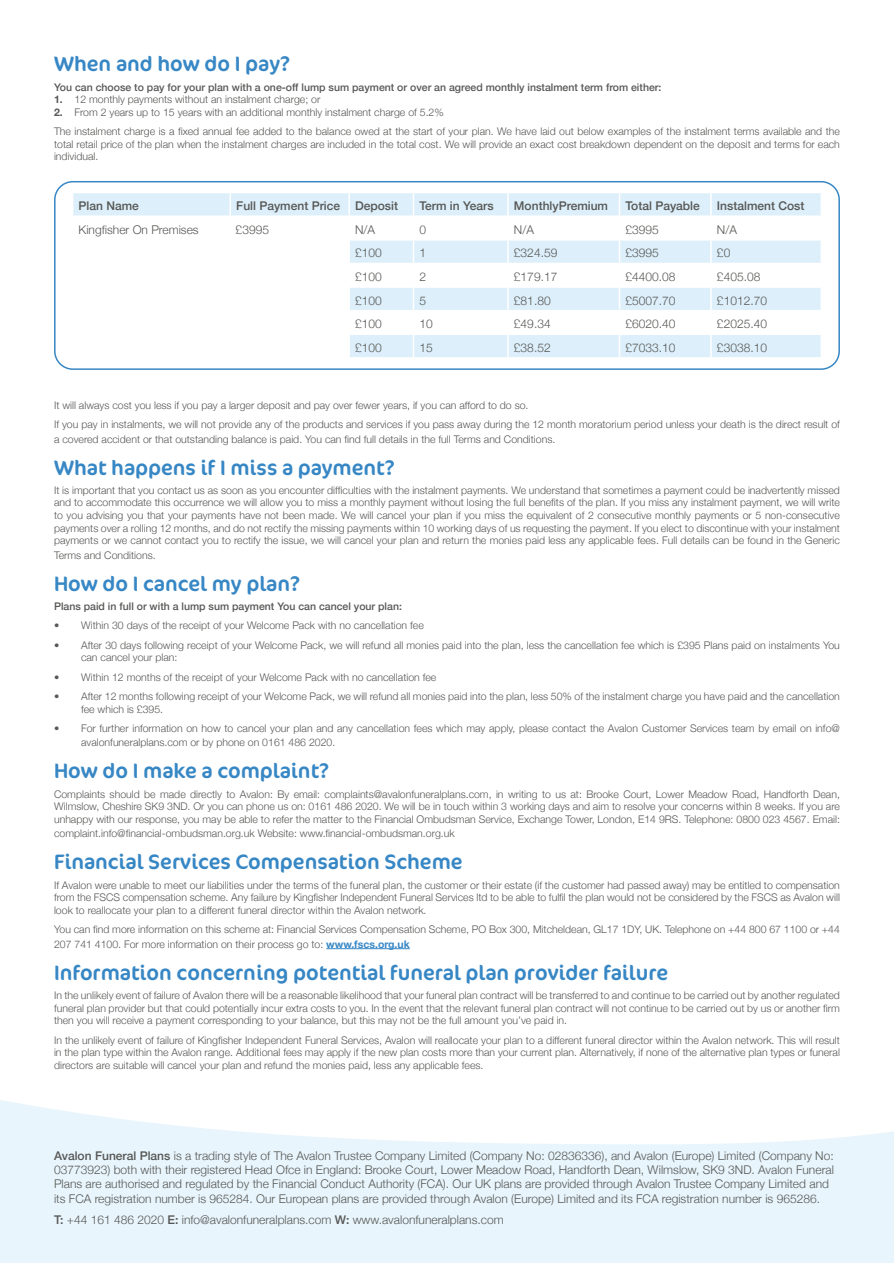
<style>
.page{position:relative;width:894px;height:1263px;background:#fff}
.page>*{position:absolute;margin:0;border:0;box-sizing:border-box;transform-origin:0 0}
.t1{font:21px "Cocon Pro";color:#3787c5}
.t2{font:300 12px/14.4px "Helvetica Neue";color:#575755}
.t3{font:500 12px "Helvetica Neue";color:#575755}
.t4{font:300 10.5px/12.6px "Helvetica Neue";color:#575755;text-align:justify}
.t5{font:500 10.5px "Helvetica Neue";color:#575755}
.s1{font-weight:700}
.s2{font-weight:700;color:#3787c5}
.s3{font-weight:500}
</style>
<div class="page">
<svg style="left:0;top:1100px;width:893px;height:163px;fill:#e8f5fc"></svg>
<hr style="left:326px;top:948px;width:83px;height:1px;background:#3787c5">
<svg style="left:73px;top:193px;width:748px;height:164px"></svg>
<div style="left:54px;top:181px;width:785px;height:189px;border:2px solid #3787c5;border-radius:18px"></div>
<p class="t1" style="left:54px;top:50px;width:237px">When and how do I pay?</p>
<p class="t5" style="left:54px;top:78px;width:608px">You can choose to pay for your plan with a one-off lump sum payment or over an agreed monthly instalment term from either:</p>
<p class="t4" style="left:54px;top:92px;width:268px"><span class="s1">1.</span> 12 monthly payments without an instalment charge; or</p>
<p class="t4" style="left:54px;top:105px;width:391px"><span class="s1">2.</span> From 2 years up to 15 years with an additional monthly instalment charge of 5.2%</p>
<p class="t4" style="left:54px;top:124px;width:787px">The instalment charge is a fixed annual fee added to the balance owed at the start of your plan. We have laid out below examples of the instalment terms available and the total retail price of the plan when the instalment charges are included in the total cost. We will provide an exact cost breakdown dependent on the deposit and terms for each individual.</p>
<p class="t3" style="left:79px;top:196px;width:62px">Plan Name</p>
<p class="t3" style="left:236px;top:196px;width:105px">Full Payment Price</p>
<p class="t3" style="left:355px;top:196px;width:44px">Deposit</p>
<p class="t3" style="left:419px;top:196px;width:76px">Term in Years</p>
<p class="t3" style="left:513px;top:196px;width:96px">MonthlyPremium</p>
<p class="t3" style="left:625px;top:196px;width:76px">Total Payable</p>
<p class="t3" style="left:716px;top:196px;width:89px">Instalment Cost</p>
<p class="t2" style="left:79px;top:221px;width:122px">Kingfisher On Premises</p>
<p class="t2" style="left:355px;top:221px;width:22px">N/A</p>
<p class="t2" style="left:419px;top:221px;width:8px">0</p>
<p class="t2" style="left:513px;top:221px;width:22px">N/A</p>
<p class="t2" style="left:625px;top:221px;width:35px">£3995</p>
<p class="t2" style="left:716px;top:221px;width:22px">N/A</p>
<p class="t2" style="left:355px;top:245px;width:28px">£100</p>
<p class="t2" style="left:419px;top:245px;width:8px">1</p>
<p class="t2" style="left:513px;top:245px;width:45px">£324.59</p>
<p class="t2" style="left:625px;top:245px;width:35px">£3995</p>
<p class="t2" style="left:716px;top:245px;width:15px">£0</p>
<p class="t2" style="left:355px;top:269px;width:28px">£100</p>
<p class="t2" style="left:419px;top:269px;width:8px">2</p>
<p class="t2" style="left:513px;top:269px;width:45px">£179.17</p>
<p class="t2" style="left:625px;top:269px;width:52px">£4400.08</p>
<p class="t2" style="left:716px;top:269px;width:45px">£405.08</p>
<p class="t2" style="left:355px;top:292px;width:28px">£100</p>
<p class="t2" style="left:419px;top:292px;width:8px">5</p>
<p class="t2" style="left:513px;top:292px;width:38px">£81.80</p>
<p class="t2" style="left:625px;top:292px;width:52px">£5007.70</p>
<p class="t2" style="left:716px;top:292px;width:52px">£1012.70</p>
<p class="t2" style="left:355px;top:316px;width:28px">£100</p>
<p class="t2" style="left:419px;top:316px;width:15px">10</p>
<p class="t2" style="left:513px;top:316px;width:38px">£49.34</p>
<p class="t2" style="left:625px;top:316px;width:52px">£6020.40</p>
<p class="t2" style="left:716px;top:316px;width:52px">£2025.40</p>
<p class="t2" style="left:355px;top:339px;width:28px">£100</p>
<p class="t2" style="left:419px;top:339px;width:15px">15</p>
<p class="t2" style="left:513px;top:339px;width:38px">£38.52</p>
<p class="t2" style="left:625px;top:339px;width:52px">£7033.10</p>
<p class="t2" style="left:716px;top:339px;width:52px">£3038.10</p>
<p class="t2" style="left:235px;top:221px;width:35px">£3995</p>
<p class="t4" style="left:54px;top:398px;width:476px">It will always cost you less if you pay a larger deposit and pay over fewer years, if you can afford to do so.</p>
<p class="t4" style="left:54px;top:416px;width:787px;line-height:14.4px">If you pay in instalments, we will not provide any of the products and services if you pass away during the 12 month moratorium period unless your death is the direct result of a covered accident or that outstanding balance is paid. You can find full details in the full Terms and Conditions.</p>
<p class="t1" style="left:54px;top:453px;width:342px">What happens if I miss a payment?</p>
<p class="t4" style="left:54px;top:483px;width:787px">It is important that you contact us as soon as you encounter difficulties with the instalment payments. We understand that sometimes a payment could be inadvertently missed and to accommodate this occurrence we will allow you to miss a monthly payment without losing the full benefits of the plan. If you miss any instalment payment, we will write to you advising you that your payments have not been made. We will cancel your plan if you miss the equivalent of 2 consecutive monthly payments or 5 non-consecutive payments over a rolling 12 months, and do not rectify the missing payments within 10 working days of us requesting the payment. If you elect to discontinue with your instalment payments or we cannot contact you to rectify the issue, we will cancel your plan and return the monies paid less any applicable fees. Full details can be found in the Generic</p>
<p class="t4" style="left:54px;top:548px;width:103px">Terms and Conditions.</p>
<p class="t1" style="left:54px;top:569px;width:247px">How do I cancel my plan?</p>
<p class="t5" style="left:54px;top:598px;width:349px">Plans paid in full or with a lump sum payment You can cancel your plan:</p>
<p class="t4" style="left:54px;top:618px;width:371px">• Within 30 days of the receipt of your Welcome Pack with no cancellation fee</p>
<p class="t4" style="left:81px;top:638px;width:760px;text-indent:-27px">• After 30 days following receipt of your Welcome Pack, we will refund all monies paid into the plan, less the cancellation fee which is £395 Plans paid on instalments You can cancel your plan:</p>
<p class="t4" style="left:54px;top:670px;width:384px">• Within 12 months of the receipt of your Welcome Pack with no cancellation fee</p>
<p class="t4" style="left:81px;top:689px;width:760px;text-indent:-27px">• After 12 months following receipt of your Welcome Pack, we will refund all monies paid into the plan, less 50% of the instalment charge you have paid and the cancellation fee which is £395.</p>
<p class="t4" style="left:81px;top:720px;width:760px;line-height:14.4px;text-indent:-27px">• For further information on how to cancel your plan and any cancellation fees which may apply, please contact the Avalon Customer Services team by email on info@ avalonfuneralplans.com or by phone on 0161 486 2020.</p>
<p class="t1" style="left:54px;top:757px;width:276px">How do I make a complaint?</p>
<p class="t4" style="left:54px;top:787px;width:787px">Complaints should be made directly to Avalon: By email: complaints@avalonfuneralplans.com, in writing to us at: Brooke Court, Lower Meadow Road, Handforth Dean, Wilmslow, Cheshire SK9 3ND. Or you can phone us on: 0161 486 2020. We will be in touch within 3 working days and aim to resolve your concerns within 8 weeks. If you are unhappy with our response, you may be able to refer the matter to the Financial Ombudsman Service, Exchange Tower, London, E14 9RS. Telephone: 0800 023 4567. Email:</p>
<p class="t4" style="left:54px;top:826px;width:402px">complaint.info@financial-ombudsman.org.uk Website: www.financial-ombudsman.org.uk</p>
<p class="t1" style="left:54px;top:848px;width:410px">Financial Services Compensation Scheme</p>
<p class="t4" style="left:54px;top:878px;width:787px">If Avalon were unable to meet our liabilities under the terms of the funeral plan, the customer or their estate (if the customer had passed away) may be entitled to compensation from the FSCS compensation scheme. Any failure by Kingfisher Independent Funeral Services ltd to be able to fulfil the plan would not be considered by the FSCS as Avalon will look to reallocate your plan to a different funeral director within the Avalon network.</p>
<p class="t4" style="left:54px;top:921px;width:787px;line-height:14.4px">You can find more information on this scheme at: Financial Services Compensation Scheme, PO Box 300, Mitcheldean, GL17 1DY, UK. Telephone on +44 800 67 1100 or +44<br>207 741 4100. For more information on their process go to: <span class="s2">www.fscs.org.uk</span></p>
<p class="t1" style="left:54px;top:958px;width:615px">Information concerning potential funeral plan provider failure</p>
<p class="t4" style="left:54px;top:988px;width:787px">In the unlikely event of failure of Avalon there will be a reasonable likelihood that your funeral plan contract will be transferred to and continue to be carried out by another regulated funeral plan provider but that could potentially incur extra costs to you. In the event that the relevant funeral plan contract will not continue to be carried out by us or another firm then you will receive a payment corresponding to your balance, but this may not be the full amount you’ve paid in.</p>
<p class="t4" style="left:54px;top:1032px;width:787px">In the unlikely event of failure of Kingfisher Independent Funeral Services, Avalon will reallocate your plan to a different funeral director within the Avalon network. This will result in the plan type within the Avalon range. Additional fees may apply if the new plan costs more than your current plan. Alternatively, if none of the alternative plan types or funeral directors are suitable will cancel your plan and refund the monies paid, less any applicable fees.</p>
<p class="t2" style="left:54px;top:1147px;width:781px"><span class="s3">Avalon Funeral Plans</span> is a trading style of The Avalon Trustee Company Limited (Company No: 02836336), and Avalon (Europe) Limited (Company No:<br>03773923) both with their registered Head Ofce in England: Brooke Court, Lower Meadow Road, Handforth Dean, Wilmslow, SK9 3ND. Avalon Funeral Plans are authorised and regulated by the Financial Conduct Authority (FCA). Our UK plans are provided through Avalon Trustee Company Limited and its FCA registration number is 965284. Our European plans are provided through Avalon (Europe) Limited and its FCA registration number is 965286.</p>
<p class="t2" style="left:54px;top:1211px;width:451px"><span class="s3">T:</span> +44 161 486 2020 <span class="s3">E:</span> info@avalonfuneralplans.com <span class="s3">W:</span> www.avalonfuneralplans.com</p>
</div>
